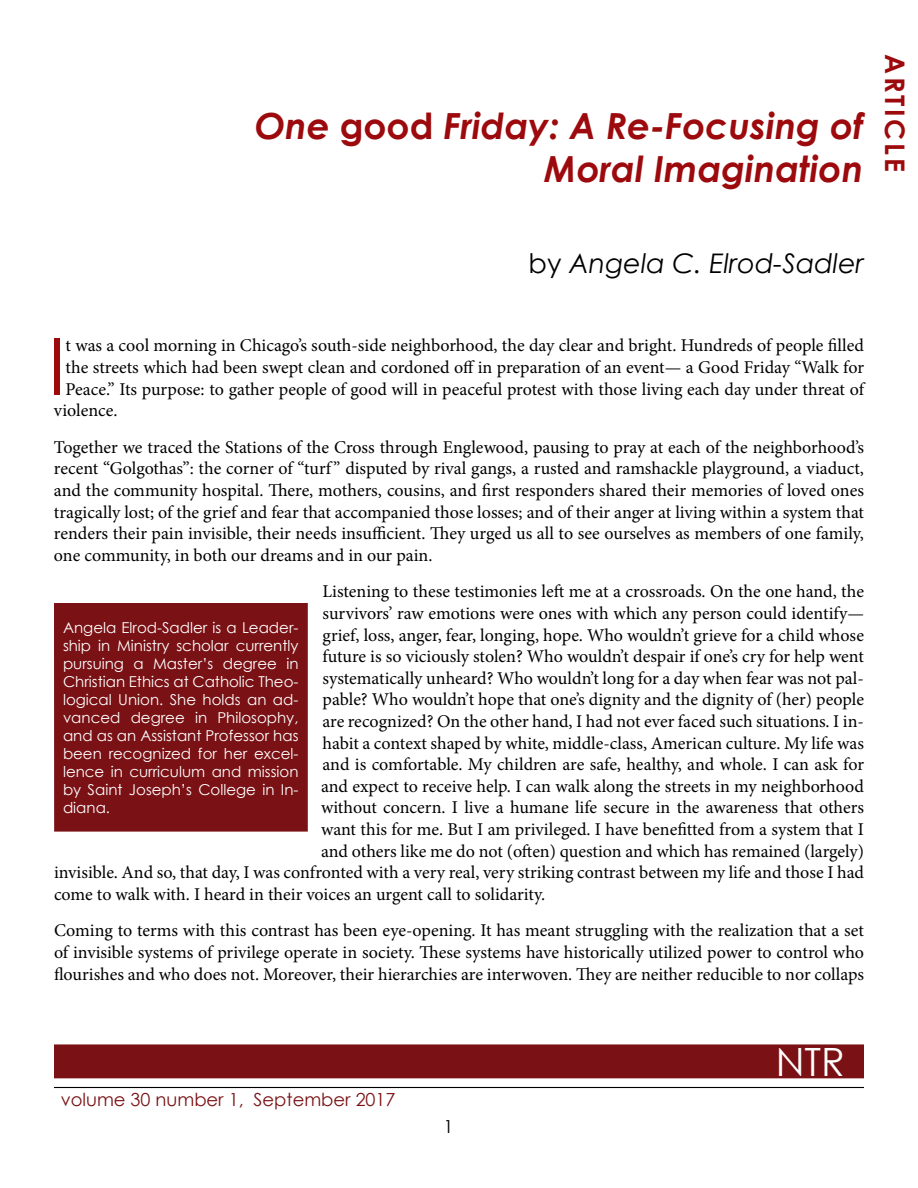
<style>
.page{position:relative;width:918px;height:1188px;background:#fff}
.page>*{position:absolute;margin:0;border:0;box-sizing:border-box;transform-origin:0 0}
.t1{font:78.15px "Century Gothic";color:#9c0a0d}
.t2{font:39px "Century Gothic";color:#fff}
.t3{font:italic 700 36px/43.2px "Century Gothic";color:#9c0a0d;text-align:right}
.t4{font:italic 27px "Century Gothic";color:#000}
.t5{font:700 27px "Century Gothic";letter-spacing:.1em;color:#9c0a0d}
.t6{font:18px/21.6px "Minion Pro";color:#000;text-align:justify}
.t7{font:18px "Century Gothic";color:#7a1115}
.t8{font:18px "Century Gothic";color:#000}
.t9{font:15px/18px "Century Gothic";color:#fff;text-align:justify}
.s1{font-style:normal}
</style>
<div class="page">
<div style="left:55px;top:1045px;width:808px;height:33px;background:#7a1115"></div>
<div style="left:54px;top:1044px;width:810px;height:34px;border:2px solid #7a1115"></div>
<hr style="left:54px;top:1087px;width:810px;height:1px;background:#000">
<div style="left:54px;top:603px;width:254px;height:229px;background:#7a1115"></div>
<h3 class="t3" style="left:255px;top:103px;width:610px">One <span class="s1">good</span> Friday: A Re-Focusing of<br>Moral Imagination</h3>
<h3 class="t5" style="left:912px;top:54px;width:119px;rotate:90deg">ARTICLE</h3>
<h3 class="t4" style="left:529px;top:247px;width:337px"><span class="s1">by</span> Angela C. Elrod-Sadler</h3>
<h1 class="t1" style="left:48px;top:319px;width:19px">I</h1>
<p class="t6" style="left:66px;top:335px;width:800px">t was a cool morning in Chicago’s south-side neighborhood, the day clear and bright. Hundreds of people filled</p>
<p class="t6" style="left:66px;top:357px;width:800px">the streets which had been swept clean and cordoned off in preparation of an event— a Good Friday “Walk for</p>
<p class="t6" style="left:66px;top:378px;width:800px">Peace.” Its purpose: to gather people of good will in peaceful protest with those living each day under threat of</p>
<p class="t6" style="left:54px;top:400px;width:65px">violence.</p>
<p class="t6" style="left:54px;top:436px;width:812px">Together we traced the Stations of the Cross through Englewood, pausing to pray at each of the neighborhood’s recent “Golgothas”: the corner of “turf ” disputed by rival gangs, a rusted and ramshackle playground, a viaduct, and the community hospital. There, mothers, cousins, and first responders shared their memories of loved ones tragically lost; of the grief and fear that accompanied those losses; and of their anger at living within a system that renders their pain invisible, their needs insufficient. They urged us all to see ourselves as members of one family, one community, in both our dreams and in our pain.</p>
<p class="t6" style="left:322px;top:581px;width:543px">Listening to these testimonies left me at a crossroads. On the one hand, the</p>
<p class="t6" style="left:322px;top:603px;width:543px">survivors’ raw emotions were ones with which any person could identify—</p>
<p class="t6" style="left:322px;top:624px;width:543px">grief, loss, anger, fear, longing, hope. Who wouldn’t grieve for a child whose</p>
<p class="t6" style="left:322px;top:646px;width:543px">future is so viciously stolen? Who wouldn’t despair if one’s cry for help went</p>
<p class="t6" style="left:322px;top:667px;width:543px">systematically unheard? Who wouldn’t long for a day when fear was not pal-</p>
<p class="t6" style="left:322px;top:689px;width:543px">pable? Who wouldn’t hope that one’s dignity and the dignity of (her) people</p>
<p class="t6" style="left:322px;top:711px;width:543px">are recognized? On the other hand, I had not ever faced such situations. I in-</p>
<p class="t6" style="left:322px;top:732px;width:543px">habit a context shaped by white, middle-class, American culture. My life was</p>
<p class="t6" style="left:322px;top:754px;width:543px">and is comfortable. My children are safe, healthy, and whole. I can ask for</p>
<p class="t6" style="left:321px;top:775px;width:544px">and expect to receive help. I can walk along the streets in my neighborhood</p>
<p class="t6" style="left:321px;top:797px;width:545px">without concern. I live a humane life secure in the awareness that others</p>
<p class="t6" style="left:321px;top:819px;width:545px">want this for me. But I am privileged. I have benefitted from a system that I</p>
<p class="t6" style="left:321px;top:840px;width:544px">and others like me do not (often) question and which has remained (largely)</p>
<p class="t6" style="left:54px;top:862px;width:812px">invisible. And so, that day, I was confronted with a very real, very striking contrast between my life and those I had</p>
<p class="t6" style="left:54px;top:883px;width:493px">come to walk with. I heard in their voices an urgent call to solidarity.</p>
<p class="t6" style="left:54px;top:920px;width:812px">Coming to terms with this contrast has been eye-opening. It has meant struggling with the realization that a set of invisible systems of privilege operate in society. These systems have historically utilized power to control who flourishes and who does not. Moreover, their hierarchies are interwoven. They are neither reducible to nor collaps</p>
<p class="t9" style="left:63px;top:618px;width:237px">Angela Elrod-Sadler is a Leader&shy;ship in Ministry scholar currently pursuing a Master’s degree in Christian Ethics at Catholic Theo&shy;logical Union. She holds an ad&shy;vanced degree in Philosophy, and as an Assistant Professor has been recognized for her excel&shy;lence in curriculum and mission by Saint Joseph’s College in In&shy;diana.</p>
<p class="t7" style="left:61px;top:1088px;width:336px">volume 30 number 1, September 2017</p>
<p class="t8" style="left:443px;top:1116px;width:11px">1</p>
<h2 class="t2" style="left:776px;top:1038px;width:71px">NTR</h2>
</div>
